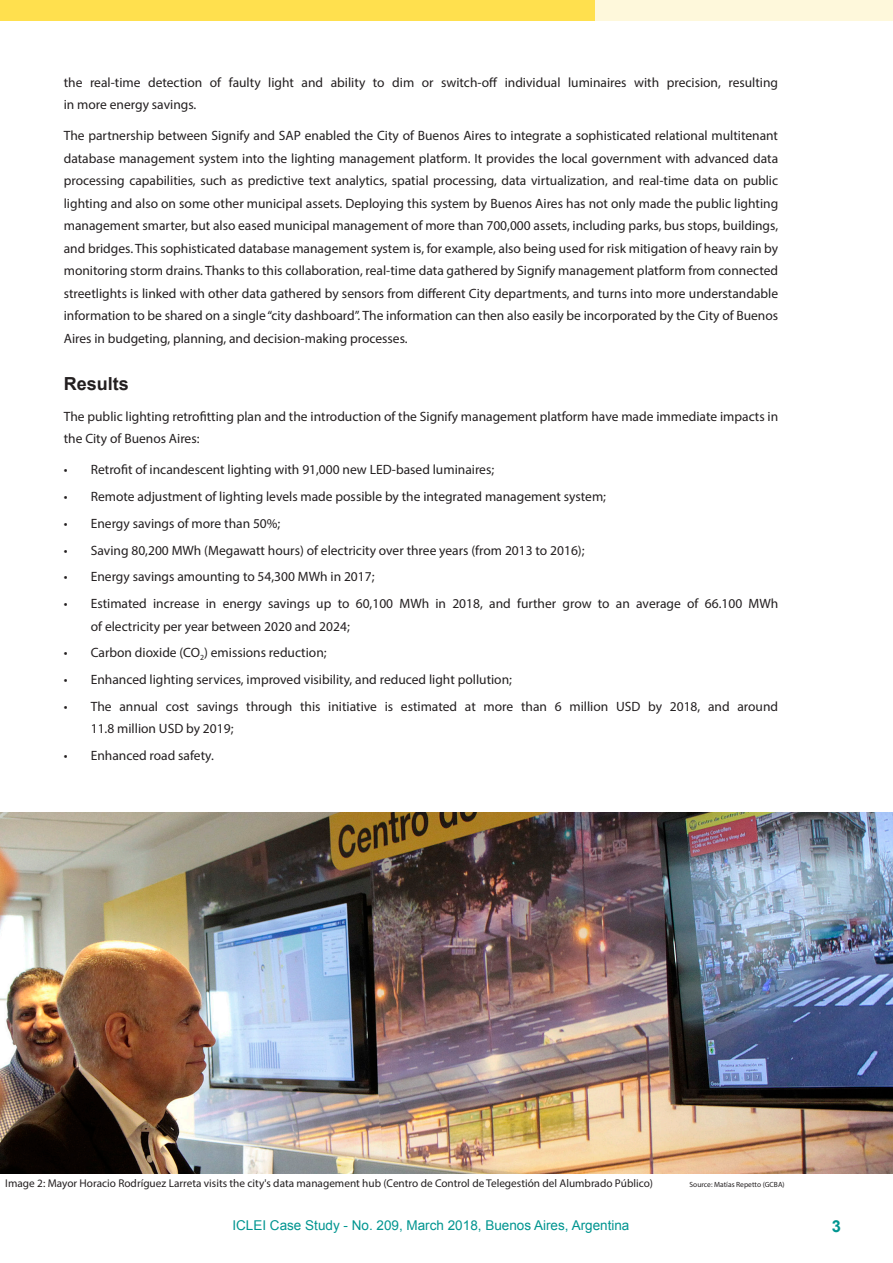
<style>
.page{position:relative;width:893px;height:1263px;background:#fff}
.page>*{position:absolute;margin:0;border:0;box-sizing:border-box;transform-origin:0 0}
.Heading1{font:700 18px "Arial";color:#231f20}
.t1{font:700 16.5px "Arial";color:#009590}
.Main_Text{font:13.5px/22.5px "Myriad Pro";color:#231f20}
.t2{font:13.5px "Arial";color:#009590}
.Bullet_Text_green_bu{font:11.25px "Myriad Pro";color:#231f20}
.Bullet_Text_green_bu-2{font:7.5px "Myriad Pro";color:#231f20}
</style>
<div class="page">
<div style="left:0;top:0;width:893px;height:21px;background:#fef8db"></div>
<div style="left:0;top:0;width:595px;height:21px;background:#ffe04e"></div>
<img style="left:0;top:812px;width:893px;height:362px">
<p class="Main_Text" style="left:64px;top:71px;width:716px">the real-time detection of faulty light and ability to dim or switch-off individual luminaires with precision, resulting in more energy savings.</p>
<p class="Main_Text" style="left:64px;top:124px;width:716px;text-align:justify">The partnership between Signify and SAP enabled the City of Buenos Aires to integrate a sophisticated relational multitenant database management system into the lighting management platform. It provides the local government with advanced data processing capabilities, such as predictive text analytics, spatial processing, data virtualization, and real-time data on public lighting and also on some other municipal assets. Deploying this system by Buenos Aires has not only made the public lighting management smarter, but also eased municipal management of more than 700,000 assets, including parks, bus stops, buildings, and bridges. This sophisticated database management system is, for example, also being used for risk mitigation of heavy rain by monitoring storm drains. Thanks to this collaboration, real-time data gathered by Signify management platform from connected streetlights is linked with other data gathered by sensors from different City departments, and turns into more understandable information to be shared on a single “city dashboard”. The information can then also easily be incorporated by the City of Buenos Aires in budgeting, planning, and decision-making processes.</p>
<p class="Heading1" style="left:64px;top:372px;width:67px">Results</p>
<p class="Main_Text" style="left:64px;top:405px;width:716px">The public lighting retrofitting plan and the introduction of the Signify management platform have made immediate impacts in the City of Buenos Aires:</p>
<p class="Main_Text" style="left:64px;top:458px;width:432px">• Retrofit of incandescent lighting with 91,000 new LED-based luminaires;</p>
<p class="Main_Text" style="left:64px;top:485px;width:544px">• Remote adjustment of lighting levels made possible by the integrated management system;</p>
<p class="Main_Text" style="left:64px;top:512px;width:218px">• Energy savings of more than 50%;</p>
<p class="Main_Text" style="left:64px;top:539px;width:522px">• Saving 80,200 MWh (Megawatt hours) of electricity over three years (from 2013 to 2016);</p>
<p class="Main_Text" style="left:64px;top:565px;width:312px">• Energy savings amounting to 54,300 MWh in 2017;</p>
<p class="Main_Text" style="left:91px;top:592px;width:689px;text-indent:-27px">• Estimated increase in energy savings up to 60,100 MWh in 2018, and further grow to an average of 66.100 MWh of electricity per year between 2020 and 2024;</p>
<p class="Main_Text" style="left:64px;top:641px;width:264px">• Carbon dioxide (CO<sub>2</sub>) emissions reduction;</p>
<p class="Main_Text" style="left:64px;top:668px;width:450px">• Enhanced lighting services, improved visibility, and reduced light pollution;</p>
<p class="Main_Text" style="left:91px;top:695px;width:689px;text-indent:-27px">• The annual cost savings through this initiative is estimated at more than 6 million USD by 2018, and around<br>11.8 million USD by 2019;</p>
<p class="Main_Text" style="left:64px;top:744px;width:152px">• Enhanced road safety.</p>
<p class="Bullet_Text_green_bu" style="left:5px;top:1176px;width:649px">Image 2: Mayor Horacio Rodríguez Larreta visits the city's data management hub (Centro de Control de Telegestión del Alumbrado Público)</p>
<p class="Bullet_Text_green_bu-2" style="left:690px;top:1179px;width:97px">Source: Matías Repetto (GCBA)</p>
<p class="t2" style="left:232px;top:1217px;width:398px">ICLEI Case Study - No. 209, March 2018, Buenos Aires, Argentina</p>
<p class="t1" style="left:832px;top:1216px;width:11px">3</p>
</div>
